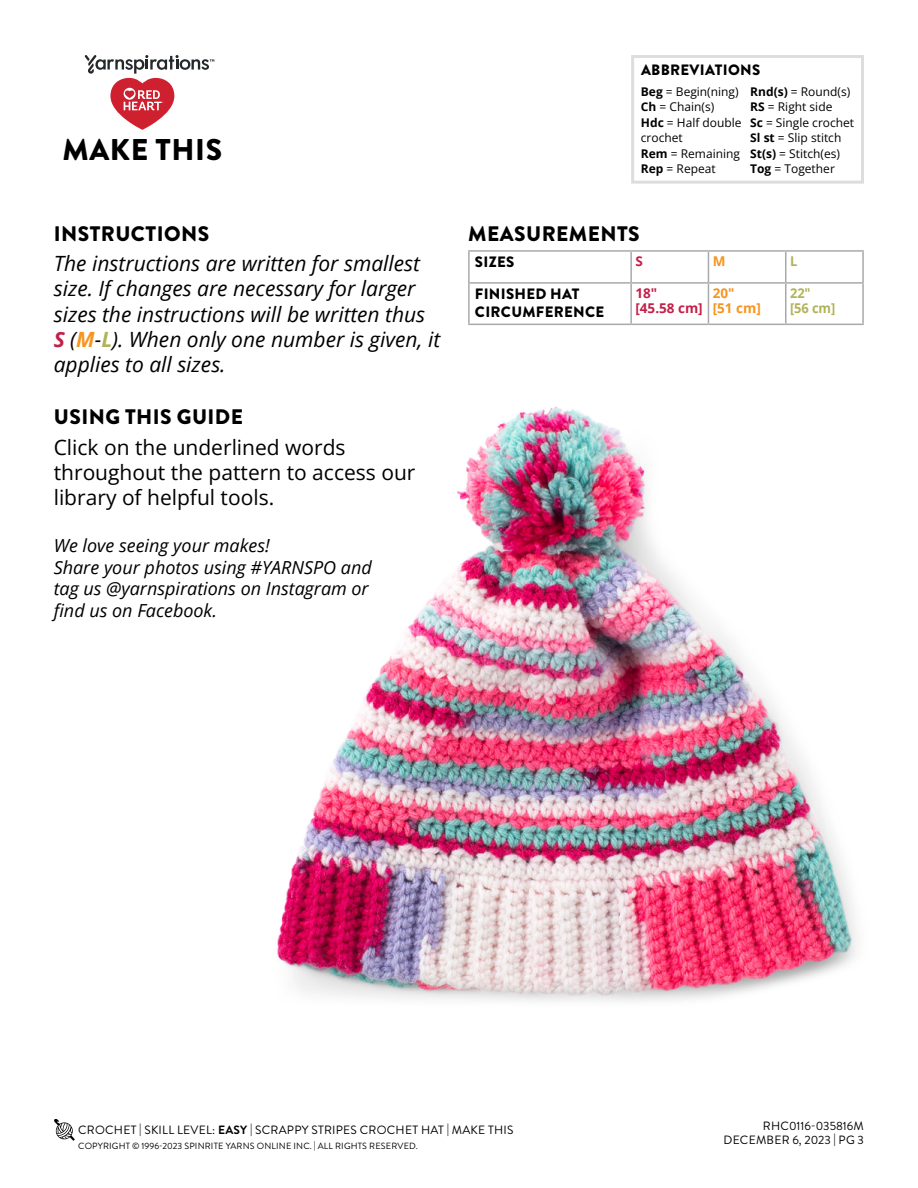
<style>
.page{position:relative;width:918px;height:1188px;background:#fff}
.page>*{position:absolute;margin:0;border:0;box-sizing:border-box;transform-origin:0 0}
.t1{font:900 30px "Brandon Grotesque";letter-spacing:.02em;color:#000}
.The_Instructions_are_written{font:italic 21px/25.2px "Open Sans";color:#000}
.Body_-_Body_Text{font:21px/25.2px "Open Sans";color:#000}
.Body_-_Headers{font:900 21px "Brandon Grotesque";letter-spacing:.02em;color:#000}
.We_Love_Seeing_Your_Makes__-_Left_Align{font:italic 18px/21.6px "Open Sans";color:#000}
.Sizes_Table_-_Headers_Left_Align{font:900 15px/18px "Brandon Grotesque";letter-spacing:.02em;color:#000}
.Sizes_Table_-_Body_-_Left_Align{font:700 13.5px "Open Sans";color:#c31f49}
.Sizes_Table_-_Body_-_Left_Align-2{font:700 13.5px "Open Sans";color:#f7941e}
.Sizes_Table_-_Body_-_Left_Align-3{font:700 13.5px "Open Sans";color:#b2b258;scale:.95 1}
.t2{font:12px/15.3px "Open Sans";color:#000}
.t3{font:12px "Brandon Grotesque";letter-spacing:.02em;color:#000}
.t4{font:12px "Brandon Grotesque";color:#000}
.t5{font:9px "Brandon Grotesque";letter-spacing:.02em;color:#000}
.s1{font-weight:700;color:#c31f49}
.s2{font-weight:700;color:#f7941e}
.s3{font-weight:700;color:#b2b258}
.s4{font-weight:700}
</style>
<div class="page">
<svg style="left:54px;top:1119px;width:21px;height:21px"></svg>
<div style="left:631px;top:55px;width:233px;height:129px;border:3px solid #dcddde"></div>
<img style="left:277px;top:406px;width:580px;height:595px">
<hr style="left:631px;top:250px;width:77px;height:2px;background:#a7a9ac">
<hr style="left:630px;top:252px;width:2px;height:30px;background:#a7a9ac">
<hr style="left:708px;top:250px;width:78px;height:2px;background:#a7a9ac">
<hr style="left:786px;top:250px;width:78px;height:2px;background:#a7a9ac">
<hr style="left:631px;top:282px;width:77px;height:2px;background:#a7a9ac">
<hr style="left:708px;top:282px;width:78px;height:2px;background:#a7a9ac">
<hr style="left:786px;top:282px;width:78px;height:2px;background:#a7a9ac">
<hr style="left:708px;top:252px;width:1px;height:30px;background:#a7a9ac">
<hr style="left:785px;top:252px;width:2px;height:30px;background:#a7a9ac">
<hr style="left:862px;top:252px;width:2px;height:30px;background:#a7a9ac">
<hr style="left:468px;top:282px;width:163px;height:2px;background:#a7a9ac">
<hr style="left:862px;top:284px;width:2px;height:40px;background:#a7a9ac">
<hr style="left:468px;top:324px;width:163px;height:1px;background:#a7a9ac">
<hr style="left:708px;top:324px;width:78px;height:1px;background:#a7a9ac">
<hr style="left:786px;top:324px;width:78px;height:1px;background:#a7a9ac">
<hr style="left:468px;top:250px;width:163px;height:2px;background:#a7a9ac">
<hr style="left:468px;top:252px;width:2px;height:30px;background:#a7a9ac">
<hr style="left:468px;top:284px;width:2px;height:40px;background:#a7a9ac">
<hr style="left:630px;top:284px;width:2px;height:40px;background:#a7a9ac">
<hr style="left:708px;top:284px;width:1px;height:40px;background:#a7a9ac">
<hr style="left:785px;top:284px;width:2px;height:40px;background:#a7a9ac">
<hr style="left:631px;top:324px;width:77px;height:1px;background:#a7a9ac">
<svg style="left:85px;top:55px;width:129px;height:75px"></svg>
<h1 class="t1" style="left:63px;top:129px;width:161px">MAKE THIS</h1>
<p class="Body_-_Headers" style="left:54px;top:218px;width:157px">INSTRUCTIONS</p>
<p class="The_Instructions_are_written" style="left:54px;top:250px;width:388px">The instructions are written for smallest size. If changes are necessary for larger sizes the instructions will be written thus <span class="s1">S</span> (<span class="s2">M</span>-<span class="s3">L</span>). When only one number is given, it applies to all sizes.</p>
<p class="Body_-_Headers" style="left:54px;top:402px;width:191px">USING THIS GUIDE</p>
<p class="Body_-_Body_Text" style="left:54px;top:434px;width:363px">Click on the underlined words throughout the pattern to access our library of helpful tools.</p>
<p class="We_Love_Seeing_Your_Makes__-_Left_Align" style="left:54px;top:534px;width:218px">We love seeing your makes!</p>
<p class="We_Love_Seeing_Your_Makes__-_Left_Align" style="left:54px;top:556px;width:320px">Share your photos using #YARNSPO and tag us @yarnspirations on Instagram or</p>
<p class="We_Love_Seeing_Your_Makes__-_Left_Align" style="left:54px;top:599px;width:165px">find us on Facebook.</p>
<p class="Sizes_Table_-_Headers_Left_Align" style="left:641px;top:61px;width:121px">ABBREVIATIONS</p>
<p class="t2" style="left:641px;top:84px;width:102px"><span class="s4">Beg</span> = Begin(ning)<br><span class="s4">Ch</span> = Chain(s)<br><span class="s4">Hdc</span> = Half double crochet<br><span class="s4">Rem</span> = Remaining<br><span class="s4">Rep</span> = Repeat</p>
<p class="t2" style="left:750px;top:84px;width:105px"><span class="s4">Rnd(s)</span> = Round(s)<br><span class="s4">RS</span> = Right side<br><span class="s4">Sc</span> = Single crochet<br><span class="s4">Sl st</span> = Slip stitch<br><span class="s4">St(s)</span> = Stitch(es)<br><span class="s4">Tog</span> = Together</p>
<p class="Body_-_Headers" style="left:468px;top:218px;width:173px">MEASUREMENTS</p>
<p class="Sizes_Table_-_Headers_Left_Align" style="left:475px;top:253px;width:41px">SIZES</p>
<p class="Sizes_Table_-_Body_-_Left_Align" style="left:635px;top:251px;width:9px">S</p>
<p class="Sizes_Table_-_Body_-_Left_Align-2" style="left:713px;top:251px;width:14px">M</p>
<p class="Sizes_Table_-_Body_-_Left_Align-3" style="left:790px;top:251px;width:9px">L</p>
<p class="Sizes_Table_-_Headers_Left_Align" style="left:475px;top:285px;width:131px">FINISHED HAT<br>CIRCUMFERENCE</p>
<p class="Sizes_Table_-_Body_-_Left_Align" style="left:635px;top:283px;width:23px">18"</p>
<p class="Sizes_Table_-_Body_-_Left_Align-2" style="left:713px;top:283px;width:23px">20"</p>
<p class="Sizes_Table_-_Body_-_Left_Align-2" style="left:713px;top:298px;width:50px">[51 cm]</p>
<p class="Sizes_Table_-_Body_-_Left_Align-3" style="left:790px;top:283px;width:23px">22"</p>
<p class="Sizes_Table_-_Body_-_Left_Align-3" style="left:790px;top:298px;width:49px">[56 cm]</p>
<p class="Sizes_Table_-_Body_-_Left_Align" style="left:635px;top:298px;width:69px">[45.58 cm]</p>
<p class="t3" style="left:78px;top:1122px;width:437px">CROCHET | SKILL LEVEL: <span class="s4">EASY</span> | SCRAPPY STRIPES CROCHET HAT | MAKE THIS</p>
<p class="t5" style="left:78px;top:1140px;width:341px">COPYRIGHT © 1996-2023 SPINRITE YARNS ONLINE INC. | ALL RIGHTS RESERVED.</p>
<p class="t4" style="left:763px;top:1117px;width:102px">RHC0116-035816M</p>
<p class="t3" style="left:723px;top:1132px;width:19px">DECEM</p>
<p class="t3" style="left:767px;top:1132px;width:99px">BER 6, 2023 | PG 3</p>
</div>
